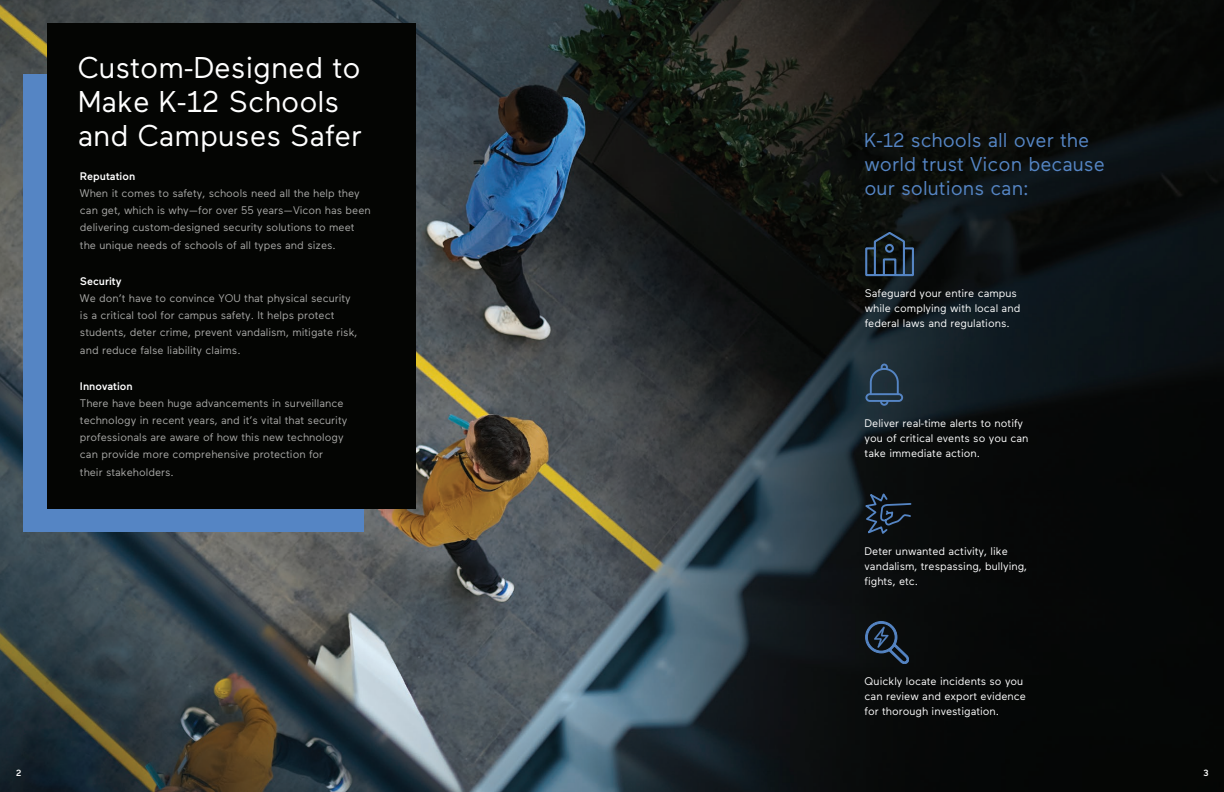
<style>
.page{position:relative;width:1224px;height:792px;background:#fff}
.page>*{position:absolute;margin:0;border:0;box-sizing:border-box;transform-origin:0 0}
.t1{font:30px/34px "Maax";color:#fff}
.t2{font:20px/24px "Maax";color:#5585c4}
.t3{font:11px/17px "Maax";color:#a8a8a6}
.t4{font:11px/15px "Maax";color:#fff}
.t5{font:500 11px "Maax";color:#fff}
.t6{font:500 9px "Maax";color:#fff}
</style>
<div class="page">
<img style="left:0;top:0;width:1224px;height:792px">
<div style="left:24px;top:75px;width:340px;height:457px;background:#5585c4"></div>
<div style="left:47px;top:23px;width:368px;height:486px;background:#040503"></div>
<svg style="left:865px;top:621px;width:44px;height:43px;background:#1c2a39"></svg>
<svg style="left:865px;top:364px;width:38px;height:42px;background:#294053"></svg>
<svg style="left:865px;top:232px;width:49px;height:44px;background:#202f3e"></svg>
<svg style="left:863px;top:491px;width:49px;height:45px;background:#16202b"></svg>
<p class="t1" style="left:78px;top:49px;width:286px">Custom-Designed to<br>Make K-12 Schools and Campuses Safer</p>
<p class="t5" style="left:80px;top:169px;width:57px">Reputation</p>
<p class="t3" style="left:80px;top:184px;width:292px">When it comes to safety, schools need all the help they can get, which is why—for over 55 years—Vicon has been delivering custom-designed security solutions to meet</p>
<p class="t3" style="left:80px;top:236px;width:257px">the unique needs of schools of all types and sizes.</p>
<p class="t5" style="left:80px;top:274px;width:43px">Security</p>
<p class="t3" style="left:80px;top:289px;width:272px">We don’t have to convince YOU that physical security</p>
<p class="t3" style="left:80px;top:306px;width:256px">is a critical tool for campus safety. It helps protect</p>
<p class="t3" style="left:80px;top:323px;width:279px">students, deter crime, prevent vandalism, mitigate risk,</p>
<p class="t3" style="left:80px;top:341px;width:162px">and reduce false liability claims.</p>
<p class="t5" style="left:80px;top:379px;width:54px">Innovation</p>
<p class="t3" style="left:80px;top:394px;width:265px">There have been huge advancements in surveillance</p>
<p class="t3" style="left:80px;top:411px;width:269px">technology in recent years, and it’s vital that security</p>
<p class="t3" style="left:80px;top:428px;width:265px">professionals are aware of how this new technology</p>
<p class="t3" style="left:80px;top:445px;width:245px">can provide more comprehensive protection for</p>
<p class="t3" style="left:80px;top:463px;width:95px">their stakeholders.</p>
<p class="t2" style="left:864px;top:127px;width:242px">K-12 schools all over the world trust Vicon because our solutions can:</p>
<p class="t4" style="left:865px;top:286px;width:157px">Safeguard your entire campus while complying with local and federal laws and regulations.</p>
<p class="t4" style="left:865px;top:415px;width:165px">Deliver real-time alerts to notify you of critical events so you can take immediate action.</p>
<p class="t4" style="left:865px;top:543px;width:164px">Deter unwanted activity, like vandalism, trespassing, bullying, fights, etc.</p>
<p class="t4" style="left:865px;top:673px;width:163px">Quickly locate incidents so you can review and export evidence for thorough investigation.</p>
<p class="t6" style="left:16px;top:767px;width:7px">2</p>
<p class="t6" style="left:1203px;top:767px;width:7px">3</p>
</div>
